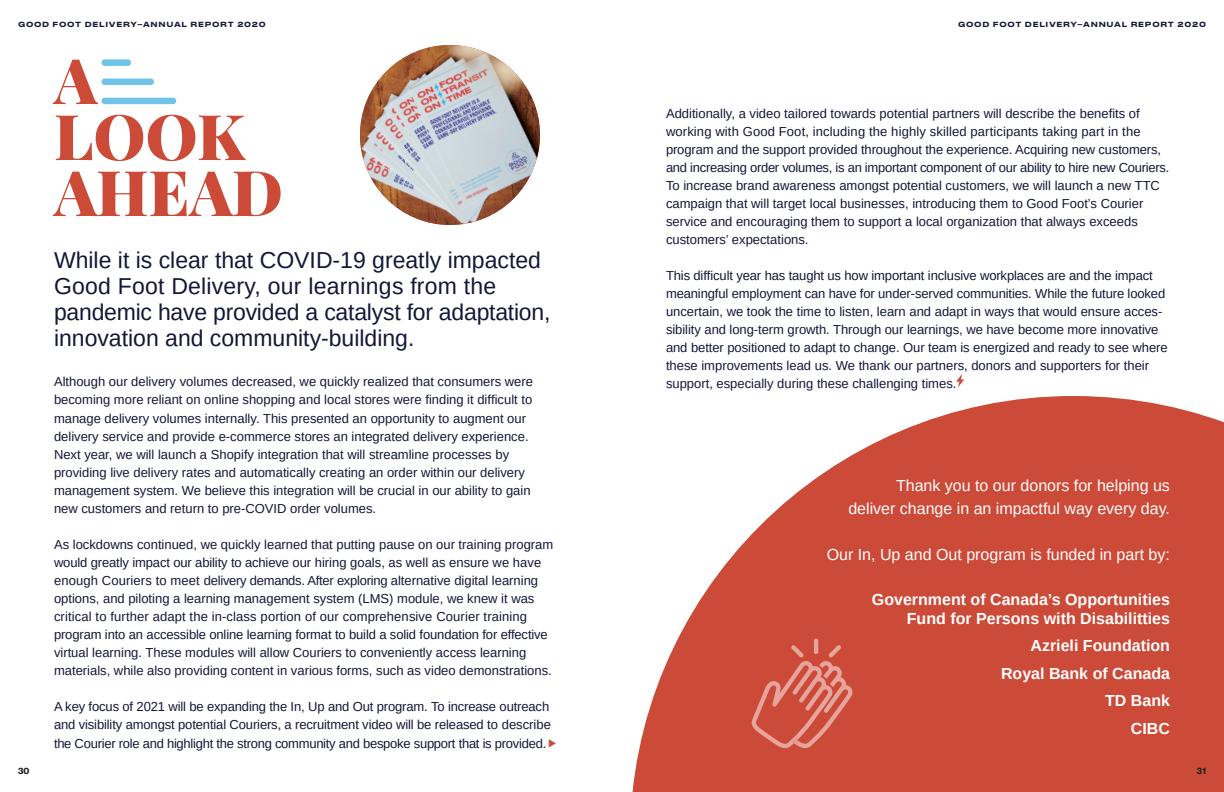
<style>
.page{position:relative;width:1224px;height:792px;background:#fff}
.page>*{position:absolute;margin:0;border:0;box-sizing:border-box;transform-origin:0 0}
.t1{font:900 63px "Playfair Display";color:#cc4a38}
.t2{font:23px/26px "Arimo";color:#141738}
.t3{font:700 16px "Arimo";color:#fff}
.t4{font:16px/22.9px "Arimo";color:#fff;text-align:right}
.t5{font:13px/18px "Arimo";color:#141738}
.t6{font:700 9px "Neue Haas Display";color:#231f20}
.t7{font:500 7px "Druk Text Wide Web";letter-spacing:.1em;color:#141738}
</style>
<div class="page">
<svg style="left:632px;top:396px;width:592px;height:396px;fill:#cc4a38"></svg>
<img style="left:360px;top:45px;width:180px;height:180px;border-radius:90px">
<hr style="left:814px;top:639px;width:4px;height:15px;background:#e6a49c;border-radius:2px">
<svg style="left:749px;top:645px;width:104px;height:103px"></svg>
<div style="left:102px;top:59px;width:29px;height:7px;background:#70c4e8;border-radius:3px"></div>
<div style="left:102px;top:79px;width:52px;height:6px;background:#70c4e8;border-radius:3px"></div>
<div style="left:102px;top:98px;width:74px;height:6px;background:#70c4e8;border-radius:3px"></div>
<svg style="left:956px;top:374px;width:8px;height:13px"></svg>
<p class="t7" style="left:18px;top:18px;width:249px">GOOD FOOT DELIVERY–ANNUAL REPORT 2020</p>
<p class="t7" style="left:958px;top:18px;width:249px">GOOD FOOT DELIVERY–ANNUAL REPORT 2020</p>
<p class="t1" style="left:54px;top:31px;width:45px">A</p>
<p class="t1" style="left:54px;top:87px;width:192px">LOOK</p>
<p class="t1" style="left:54px;top:143px;width:230px">AHEAD</p>
<p class="t2" style="left:54px;top:248px;width:498px">While it is clear that COVID-19 greatly impacted Good Foot Delivery, our learnings from the pandemic have provided a catalyst for adaptation, innovation and community-building.</p>
<p class="t5" style="left:54px;top:373px;width:481px">Although our delivery volumes decreased, we quickly realized that consumers were becoming more reliant on online shopping and local stores were finding it difficult to manage delivery volumes internally. This presented an opportunity to augment our delivery service and provide e-commerce stores an integrated delivery experience.<br>Next year, we will launch a Shopify integration that will streamline processes by providing live delivery rates and automatically creating an order within our delivery management system. We believe this integration will be crucial in our ability to gain new customers and return to pre-COVID order volumes.</p>
<p class="t5" style="left:54px;top:535px;width:501px">As lockdowns continued, we quickly learned that putting pause on our training program would greatly impact our ability to achieve our hiring goals, as well as ensure we have enough Couriers to meet delivery demands. After exploring alternative digital learning options, and piloting a learning management system (LMS) module, we knew it was critical to further adapt the in-class portion of our comprehensive Courier training program into an accessible online learning format to build a solid foundation for effective virtual learning. These modules will allow Couriers to conveniently access learning materials, while also providing content in various forms, such as video demonstrations.</p>
<p class="t5" style="left:54px;top:697px;width:498px;line-height:18.5px">A key focus of 2021 will be expanding the In, Up and Out program. To increase outreach and visibility amongst potential Couriers, a recruitment video will be released to describe the Courier role and highlight the strong community and bespoke support that is provided.</p>
<p class="t5" style="left:666px;top:104px;width:505px">Additionally, a video tailored towards potential partners will describe the benefits of working with Good Foot, including the highly skilled participants taking part in the program and the support provided throughout the experience. Acquiring new customers, and increasing order volumes, is an important component of our ability to hire new Couriers.<br>To increase brand awareness amongst potential customers, we will launch a new TTC campaign that will target local businesses, introducing them to Good Foot’s Courier service and encouraging them to support a local organization that always exceeds customers’ expectations.</p>
<p class="t5" style="left:666px;top:266px;width:503px">This difficult year has taught us how important inclusive workplaces are and the impact meaningful employment can have for under-served communities. While the future looked uncertain, we took the time to listen, learn and adapt in ways that would ensure acces&shy;sibility and long-term growth. Through our learnings, we have become more innovative and better positioned to adapt to change. Our team is energized and ready to see where these improvements lead us. We thank our partners, donors and supporters for their support, especially during these challenging times.</p>
<p class="t4" style="left:848px;top:474px;width:323px">Thank you to our donors for helping us deliver change in an impactful way every day.</p>
<p class="t4" style="left:827px;top:543px;width:345px">Our In, Up and Out program is funded in part by:</p>
<p class="t3" style="left:872px;top:589px;width:300px">Government of Canada’s Opportunities</p>
<p class="t3" style="left:907px;top:607px;width:265px">Fund for Persons with Disabilitties</p>
<p class="t3" style="left:1030px;top:635px;width:141px">Azrieli Foundation</p>
<p class="t3" style="left:1001px;top:662px;width:170px">Royal Bank of Canada</p>
<p class="t3" style="left:1105px;top:690px;width:66px">TD Bank</p>
<p class="t3" style="left:1131px;top:717px;width:41px">CIBC</p>
<p class="t6" style="left:18px;top:766px;width:13px">30</p>
<p class="t6" style="left:1197px;top:766px;width:11px">31</p>
</div>
